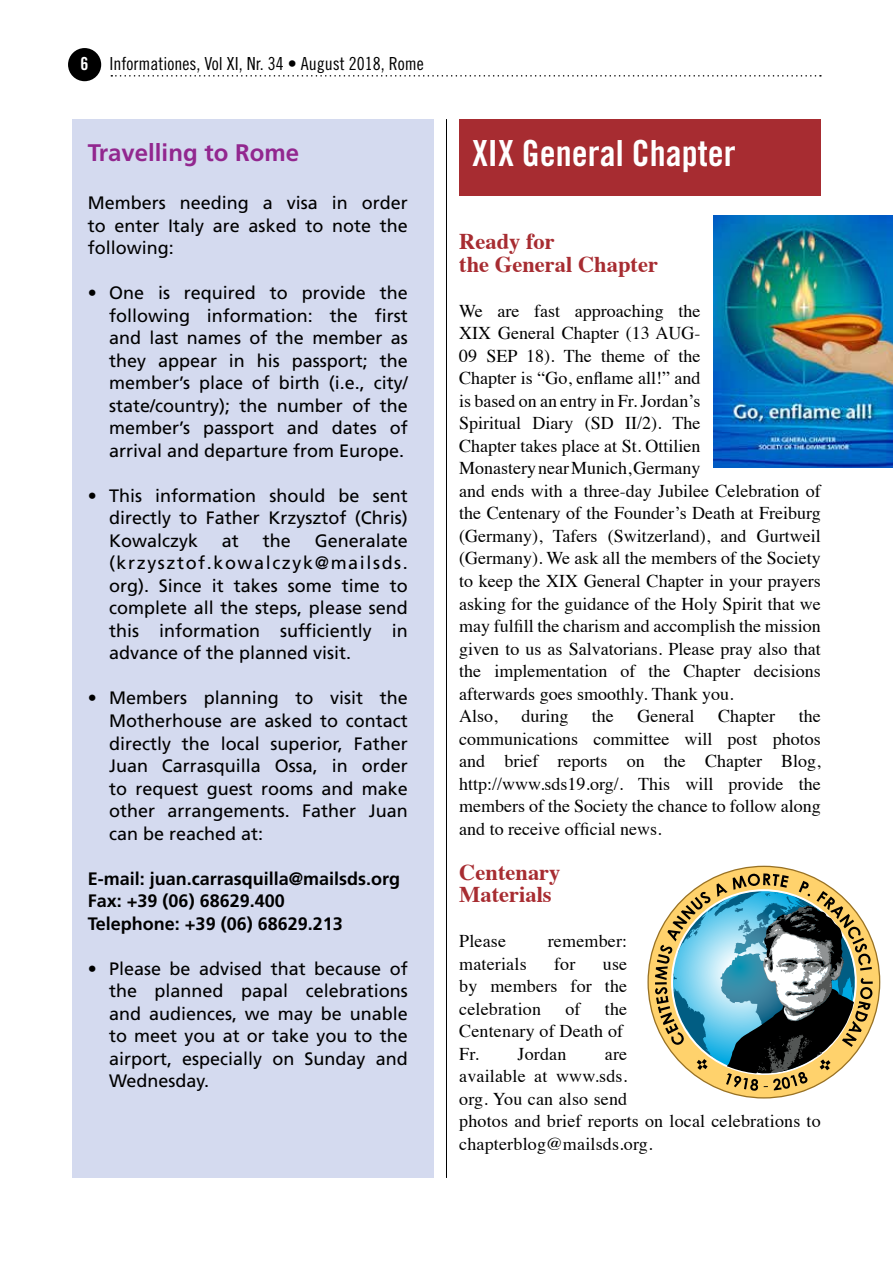
<style>
.page{position:relative;width:893px;height:1263px;background:#fff}
.page>*{position:absolute;margin:0;border:0;box-sizing:border-box;transform-origin:0 0}
.t1{font:36px "Trade Gothic Bold Cond Twenty";color:#fff}
.t2{font:700 24px "Frutiger LT Std";color:#92278f}
.t3{font:700 22.5px/22.5px "Times";color:#a72c31}
.t4{font:18px/22.5px "Times";color:#000}
.t5{font:18px/22.5px "Frutiger LT Std";color:#000;text-align:justify}
.t6{font:700 18px/22.5px "Frutiger LT Std";color:#000}
.t7{font:18px "Trade Gothic Cond Eighteen";color:#000}
.s1{font-family:"Trade Gothic Bold Cond Twenty";color:#fff}
</style>
<div class="page">
<div style="left:459px;top:119px;width:362px;height:77px;background:#a72c31"></div>
<svg style="left:111px;top:75px;width:710px;height:2px"></svg>
<div style="left:68px;top:48px;width:33px;height:33px;background:#000;border-radius:50%"></div>
<hr style="left:446px;top:119px;width:1px;height:1059px;background:#000">
<div style="left:72px;top:119px;width:362px;height:1059px;background:#d4daef"></div>
<img style="left:713px;top:216px;width:180px;height:252px">
<svg style="left:648px;top:866px;width:232px;height:232px"></svg>
<svg style="left:655px;top:873px;width:218px;height:218px"></svg>
<p class="t7" style="left:80px;top:53px;width:345px"><span class="s1">6</span> Informationes, Vol XI, Nr. 34 • August 2018, Rome</p>
<h2 class="t2" style="left:88px;top:139px;width:213px">Travelling to Rome</h2>
<p class="t5" style="left:88px;top:192px;width:321px">Members needing a visa in order to enter Italy are asked to note the following:</p>
<p class="t5" style="left:109px;top:282px;width:300px;text-indent:-21px">• One is required to provide the following information: the first and last names of the member as they appear in his passport; the member’s place of birth (i.e., city/ state/country); the number of the member’s passport and dates of arrival and departure from Europe.</p>
<p class="t5" style="left:109px;top:484px;width:300px;text-indent:-21px">• This information should be sent directly to Father Krzysztof (Chris)<br>Kowalczyk</p>
<p class="t5" style="left:109px;top:529px;width:300px;text-indent:206px">Generalate (krzysztof.kowalczyk@mailsds. org). Since it takes some time to complete all the steps, please send this information sufficiently in advance of the planned visit.</p>
<p class="t5" style="left:109px;top:687px;width:300px;text-indent:-21px">• Members planning to visit the Motherhouse are asked to contact directly the local superior, Father Juan Carrasquilla Ossa, in order to request guest rooms and make other arrangements. Father Juan can be reached at:</p>
<p class="t6" style="left:88px;top:867px;width:314px">E-mail: juan.carrasquilla@mailsds.org<br>Fax: +39 (06) 68629.400<br>Telephone: +39 (06) 68629.213</p>
<p class="t5" style="left:109px;top:957px;width:300px;text-indent:-21px">• Please be advised that because of the planned papal celebrations and audiences, we may be unable to meet you at or take you to the airport, especially on Sunday and Wednesday.</p>
<p class="t5" style="left:222px;top:529px;width:19px">at</p>
<p class="t5" style="left:263px;top:529px;width:30px">the</p>
<h1 class="t1" style="left:472px;top:131px;width:265px">XIX General Chapter</h1>
<p class="t3" style="left:459px;top:228px;width:200px">Ready for<br>the General Chapter</p>
<p class="t4" style="left:459px;top:298px;width:363px">We are fast approaching the<br>XIX General Chapter (13 AUG-<br>09 SEP 18). The theme of the<br>Chapter is “Go, enflame all!” and<br>is based on an entry in Fr. Jordan’s<br>Spiritual Diary (SD II/2). The<br>Chapter takes place at St. Ottilien<br>Monastery near Munich, Germany<br>and ends with a three-day Jubilee Celebration of the Centenary of the Founder’s Death at Freiburg (Germany), Tafers (Switzerland), and Gurtweil (Germany). We ask all the members of the Society to keep the XIX General Chapter in your prayers asking for the guidance of the Holy Spirit that we may fulfill the charism and accomplish the mission given to us as Salvatorians. Please pray also that the implementation of the Chapter decisions afterwards goes smoothly. Thank you.<br>Also,</p>
<p class="t4" style="left:521px;top:703px;width:48px">during</p>
<p class="t4" style="left:592px;top:703px;width:23px">the</p>
<p class="t4" style="left:638px;top:703px;width:58px">General</p>
<p class="t4" style="left:718px;top:703px;width:58px">Chapter</p>
<p class="t4" style="left:459px;top:703px;width:363px;text-align:justify;text-indent:339px">the communications committee will post photos and brief reports on the Chapter Blog, http://www.sds19.org/. This will provide the members of the Society the chance to follow along and to receive official news.</p>
<p class="t3" style="left:459px;top:858px;width:103px">Centenary<br>Materials</p>
<p class="t4" style="left:459px;top:928px;width:48px">Please</p>
<p class="t4" style="left:548px;top:928px;width:81px">remember:</p>
<p class="t4" style="left:459px;top:951px;width:69px">materials</p>
<p class="t4" style="left:554px;top:951px;width:23px">for</p>
<p class="t4" style="left:459px;top:951px;width:169px;text-align:justify;text-indent:144px">use by members for the celebration</p>
<p class="t4" style="left:565px;top:996px;width:17px">of</p>
<p class="t4" style="left:459px;top:996px;width:169px;text-indent:146px">the<br>Centenary of Death of<br>Fr. Jordan</p>
<p class="t4" style="left:459px;top:1041px;width:363px;text-indent:146px">are<br>available at www.sds.<br>org. You can also send<br>photos and brief reports on local celebrations to chapterblog@mailsds.org.</p>
</div>
